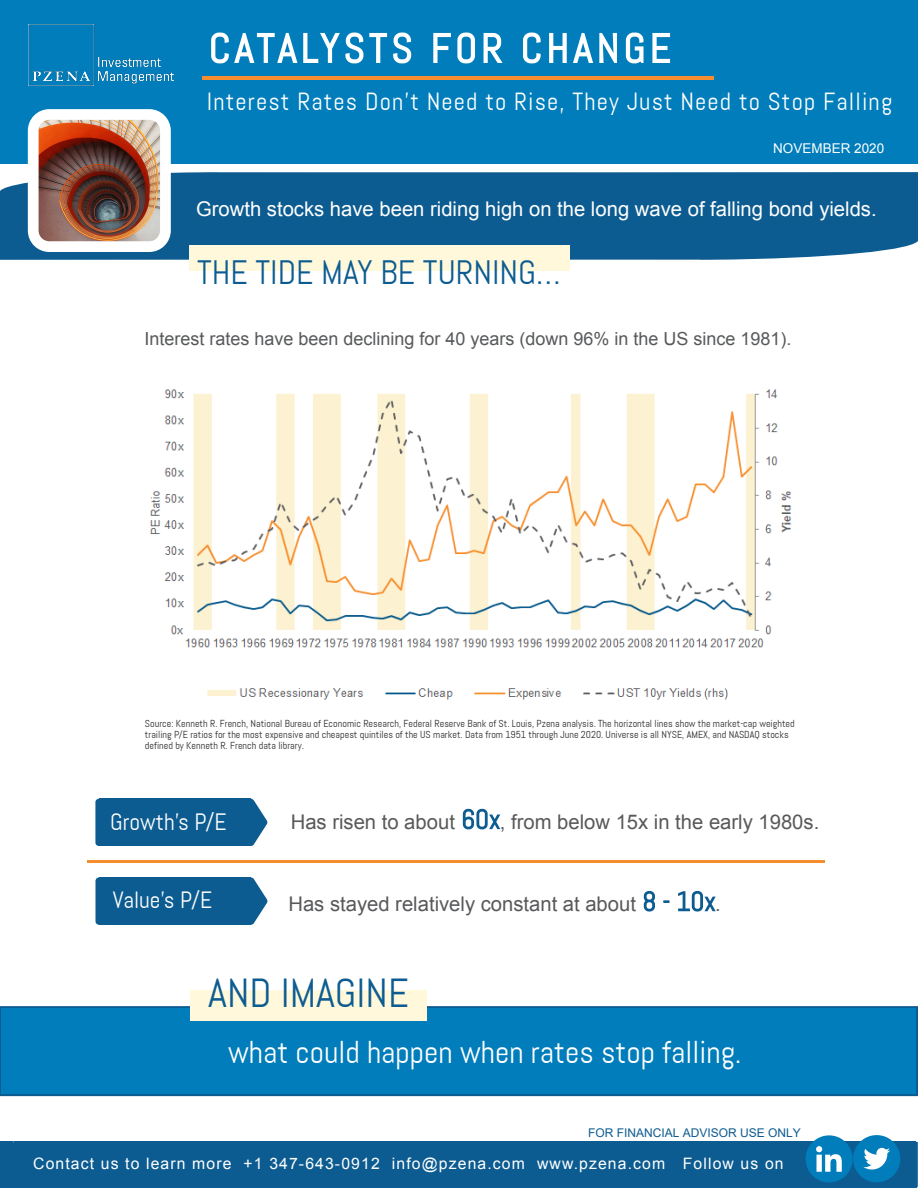
<style>
.page{position:relative;width:918px;height:1188px;background:#fff}
.page>*{position:absolute;margin:0;border:0;box-sizing:border-box;transform-origin:0 0}
.t1{font:40.5px "Abel";color:#0d5c91}
.t2{font:33.75px "Abel";color:#0d5c91}
.t3{font:31.5px "Abel";color:#fff}
.t4{font:24.75px "Abel";letter-spacing:.045em;color:#fff}
.t5{font:23.55px "Abel";color:#fff}
.t6{font:20.25px "Arial";color:#58595b}
.t7{font:20.25px "Arial";color:#fff}
.t8{font:18px "Arial";color:#58595b}
.t9{font:15.75px "Arial";letter-spacing:.07em;color:#fff}
.t10{font:13.5px "Arial";color:#fff}
.t11{font:12px "Arial";color:#0d5c91}
.t12{font:10.05px/11.2px "Abel";color:#2b2b2b}
.s1{font-family:"Abel";font-size:27px;color:rgb(0 0 0/0)}
</style>
<div class="page">
<div style="left:0;top:172px;width:918px;height:88px;background:#0d5c91"></div>
<svg style="left:0;top:1006px;width:918px;height:90px;background:#136093"></svg>
<div style="left:1px;top:1008px;width:915px;height:86px;background:#007dba"></div>
<div style="left:0;top:0;width:918px;height:163px;background:#007dba"></div>
<div style="left:0;top:1142px;width:915px;height:46px;background:#0d5c91"></div>
<svg style="left:915px;top:1142px;width:3px;height:46px"></svg>
<img style="left:29px;top:25px;width:145px;height:61px">
<img style="left:150px;top:389px;width:642px;height:311px">
<svg style="left:211px;top:33px;width:459px;height:30px"></svg>
<hr style="left:202px;top:76px;width:125px;height:3px;background:#f68d2e">
<hr style="left:327px;top:76px;width:125px;height:3px;background:#f68d2e">
<hr style="left:452px;top:76px;width:125px;height:3px;background:#f68d2e">
<hr style="left:577px;top:76px;width:125px;height:3px;background:#f68d2e">
<svg style="left:702px;top:76px;width:11px;height:3px"></svg>
<img style="left:28px;top:109px;width:143px;height:143px">
<div style="left:190px;top:990px;width:236px;height:30px;background:#fff8db"></div>
<div style="left:189px;top:245px;width:380px;height:26px;background:#fff8db"></div>
<div style="left:99px;top:799px;width:152px;height:47px;background:#0d5c91"></div>
<svg style="left:251px;top:799px;width:17px;height:47px"></svg>
<svg style="left:95px;top:799px;width:4px;height:47px"></svg>
<svg style="left:463px;top:809px;width:37px;height:20px"></svg>
<svg style="left:644px;top:891px;width:72px;height:21px"></svg>
<hr style="left:88px;top:861px;width:83px;height:2px;background:#f68d2e">
<hr style="left:171px;top:861px;width:84px;height:2px;background:#f68d2e">
<hr style="left:255px;top:861px;width:83px;height:2px;background:#f68d2e">
<hr style="left:338px;top:861px;width:83px;height:2px;background:#f68d2e">
<hr style="left:421px;top:861px;width:84px;height:2px;background:#f68d2e">
<hr style="left:505px;top:861px;width:83px;height:2px;background:#f68d2e">
<hr style="left:588px;top:861px;width:83px;height:2px;background:#f68d2e">
<hr style="left:671px;top:861px;width:84px;height:2px;background:#f68d2e">
<hr style="left:755px;top:861px;width:70px;height:2px;background:#f68d2e">
<div style="left:99px;top:878px;width:152px;height:47px;background:#0d5c91"></div>
<svg style="left:251px;top:878px;width:17px;height:47px"></svg>
<svg style="left:95px;top:878px;width:4px;height:47px"></svg>
<svg style="left:806px;top:1135px;width:94px;height:47px"></svg>
<h3 class="t4" style="left:207px;top:86px;width:687px">Interest Rates Don't Need to Rise, They Just Need to Stop Falling</h3>
<h3 class="t10" style="left:773px;top:141px;width:112px">NOVEMBER 2020</h3>
<h3 class="t7" style="left:196px;top:198px;width:682px">Growth stocks have been riding high on the long wave of falling bond yields.</h3>
<h2 class="t2" style="left:197px;top:250px;width:365px">THE TIDE MAY BE TURNING…</h2>
<h3 class="t8" style="left:144px;top:329px;width:648px">Interest rates have been declining for 40 years (down 96% in the US since 1981).</h3>
<p class="t12" style="left:145px;top:718px;width:651px">Source: Kenneth R. French, National Bureau of Economic Research, Federal Reserve Bank of St. Louis, Pzena analysis. The horizontal lines show the market-cap weighted trailing P/E ratios for the most expensive and cheapest quintiles of the US market. Data from 1951 through June 2020. Universe is all NYSE, AMEX, and NASDAQ stocks defined by Kenneth R. French data library.</p>
<h3 class="t5" style="left:110px;top:807px;width:118px">Growth's P/E</h3>
<h3 class="t6" style="left:291px;top:811px;width:530px">Has risen to about <span class="s1">60x</span>, from below 15x in the early 1980s.</h3>
<h3 class="t5" style="left:113px;top:885px;width:101px">Value's P/E</h3>
<h3 class="t6" style="left:288px;top:893px;width:434px">Has stayed relatively constant at about <span class="s1">8 - 10x</span>.</h3>
<h1 class="t1" style="left:208px;top:967px;width:202px">AND IMAGINE</h1>
<h3 class="t3" style="left:228px;top:1032px;width:515px">what could happen when rates stop falling.</h3>
<p class="t11" style="left:588px;top:1124px;width:214px">FOR FINANCIAL ADVISOR USE ONLY</p>
<h3 class="t9" style="left:33px;top:1155px;width:752px">Contact us to learn more +1 347-643-0912 info@pzena.com www.pzena.com Follow us on</h3>
</div>
